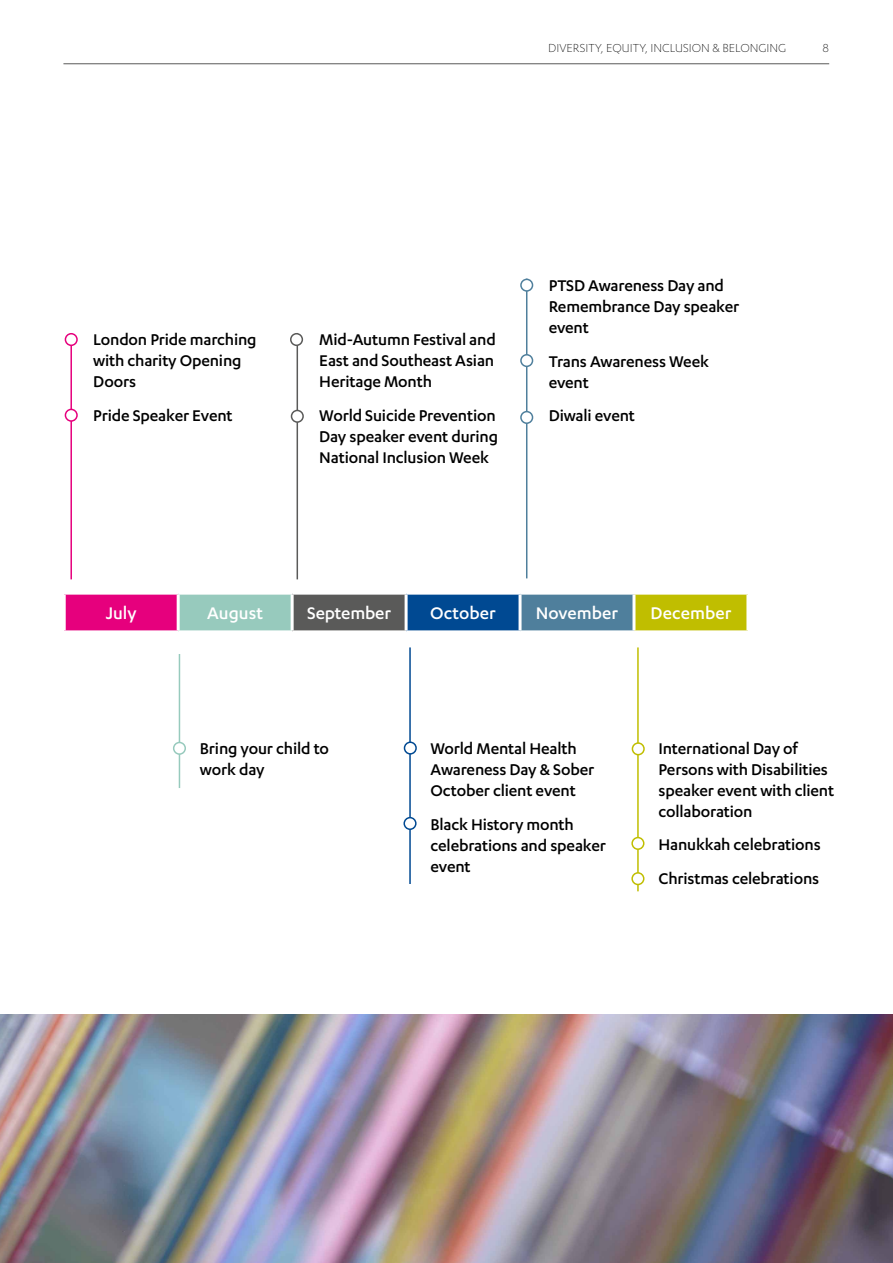
<style>
.page{position:relative;width:893px;height:1263px;background:#fff}
.page>*{position:absolute;margin:0;border:0;box-sizing:border-box;transform-origin:0 0}
.t1{font:500 19.5px "Karbon";color:#fff}
.t2{font:500 18px/21px "Karbon";letter-spacing:-.01em;color:#000}
.t3{font:300 13.5px "Karbon";color:#000}
</style>
<div class="page">
<img style="left:0;top:1014px;width:893px;height:249px">
<div style="left:64px;top:593px;width:114px;height:39px;background:#e6007d"></div>
<div style="left:178px;top:593px;width:114px;height:39px;background:#97cabd"></div>
<div style="left:292px;top:593px;width:114px;height:39px;background:#5a5a59"></div>
<div style="left:406px;top:593px;width:114px;height:39px;background:#004992"></div>
<div style="left:520px;top:593px;width:114px;height:39px;background:#4f7f9c"></div>
<div style="left:634px;top:593px;width:114px;height:39px;background:#c0be00"></div>
<hr style="left:63px;top:592px;width:115px;height:3px;background:#fff">
<hr style="left:63px;top:595px;width:3px;height:35px;background:#fff">
<hr style="left:178px;top:592px;width:114px;height:3px;background:#fff">
<hr style="left:177px;top:595px;width:3px;height:35px;background:#fff">
<hr style="left:292px;top:592px;width:114px;height:3px;background:#fff">
<hr style="left:291px;top:595px;width:3px;height:35px;background:#fff">
<hr style="left:406px;top:592px;width:114px;height:3px;background:#fff">
<hr style="left:405px;top:595px;width:3px;height:35px;background:#fff">
<hr style="left:520px;top:592px;width:114px;height:3px;background:#fff">
<hr style="left:519px;top:595px;width:3px;height:35px;background:#fff">
<hr style="left:634px;top:592px;width:115px;height:3px;background:#fff">
<hr style="left:632px;top:595px;width:3px;height:35px;background:#fff">
<hr style="left:746px;top:595px;width:3px;height:35px;background:#fff">
<hr style="left:63px;top:630px;width:115px;height:3px;background:#fff">
<hr style="left:178px;top:630px;width:114px;height:3px;background:#fff">
<hr style="left:292px;top:630px;width:114px;height:3px;background:#fff">
<hr style="left:406px;top:630px;width:114px;height:3px;background:#fff">
<hr style="left:520px;top:630px;width:114px;height:3px;background:#fff">
<hr style="left:634px;top:630px;width:115px;height:3px;background:#fff">
<hr style="left:70px;top:344px;width:2px;height:235px;background:#e6007d">
<div style="left:65px;top:333px;width:13px;height:13px;border:2px solid #e6007d;border-radius:50%"></div>
<div style="left:65px;top:409px;width:12px;height:12px;background:#fff;border-radius:50%"></div>
<div style="left:65px;top:409px;width:13px;height:13px;border:2px solid #e6007d;border-radius:50%"></div>
<hr style="left:179px;top:641px;width:1px;height:147px;background:#97cabd">
<div style="left:174px;top:742px;width:11px;height:12px;background:#fff;border-radius:50%"></div>
<div style="left:173px;top:742px;width:13px;height:13px;border:2px solid #97cabd;border-radius:50%"></div>
<hr style="left:297px;top:333px;width:1px;height:246px;background:#5a5a59">
<div style="left:291px;top:410px;width:12px;height:12px;background:#fff;border-radius:50%"></div>
<div style="left:291px;top:410px;width:13px;height:13px;border:2px solid #5a5a59;border-radius:50%"></div>
<div style="left:21px;top:641px;width:758px;height:13px;background:#fff"></div>
<hr style="left:409px;top:647px;width:2px;height:237px;background:#004992">
<div style="left:404px;top:742px;width:12px;height:12px;background:#fff;border-radius:50%"></div>
<div style="left:404px;top:741px;width:13px;height:14px;border:2px solid #004992;border-radius:50%"></div>
<div style="left:404px;top:818px;width:12px;height:11px;background:#fff;border-radius:50%"></div>
<div style="left:403px;top:817px;width:14px;height:13px;border:2px solid #004992;border-radius:50%"></div>
<hr style="left:526px;top:279px;width:1px;height:299px;background:#4f7f9c">
<div style="left:521px;top:412px;width:11px;height:11px;background:#fff;border-radius:50%"></div>
<div style="left:520px;top:411px;width:13px;height:13px;border:2px solid #4f7f9c;border-radius:50%"></div>
<hr style="left:637px;top:647px;width:2px;height:244px;background:#c0be00">
<div style="left:632px;top:743px;width:12px;height:12px;background:#fff;border-radius:50%"></div>
<div style="left:632px;top:742px;width:13px;height:13px;border:2px solid #c0be00;border-radius:50%"></div>
<div style="left:632px;top:837px;width:12px;height:12px;background:#fff;border-radius:50%"></div>
<div style="left:631px;top:837px;width:13px;height:13px;border:2px solid #c0be00;border-radius:50%"></div>
<div style="left:632px;top:873px;width:12px;height:11px;background:#fff;border-radius:50%"></div>
<div style="left:631px;top:872px;width:13px;height:13px;border:2px solid #c0be00;border-radius:50%"></div>
<div style="left:291px;top:334px;width:11px;height:11px;background:#fff;border-radius:50%"></div>
<div style="left:290px;top:333px;width:13px;height:13px;border:2px solid #5a5a59;border-radius:50%"></div>
<div style="left:521px;top:355px;width:11px;height:11px;background:#fff;border-radius:50%"></div>
<div style="left:520px;top:354px;width:13px;height:13px;border:2px solid #4f7f9c;border-radius:50%"></div>
<div style="left:521px;top:279px;width:11px;height:12px;background:#fff;border-radius:50%"></div>
<div style="left:520px;top:279px;width:13px;height:13px;border:2px solid #4f7f9c;border-radius:50%"></div>
<hr style="left:63px;top:63px;width:766px;height:1px;background:#5a5a59">
<p class="t3" style="left:548px;top:40px;width:240px">DIVERSITY, EQUITY, INCLUSION &amp; BELONGING</p>
<p class="t3" style="left:822px;top:40px;width:8px">8</p>
<p class="t2" style="left:93px;top:329px;width:165px">London Pride marching with charity Opening<br>Doors</p>
<p class="t2" style="left:93px;top:404px;width:141px">Pride Speaker Event</p>
<p class="t2" style="left:319px;top:329px;width:178px;text-align:justify">Mid-Autumn Festival and East and Southeast Asian Heritage Month</p>
<p class="t2" style="left:319px;top:404px;width:180px">World Suicide Prevention<br>Day speaker event during<br>National Inclusion Week</p>
<p class="t2" style="left:549px;top:274px;width:192px">PTSD Awareness Day and<br>Remembrance Day speaker event</p>
<p class="t2" style="left:549px;top:350px;width:162px">Trans Awareness Week event</p>
<p class="t2" style="left:549px;top:405px;width:88px">Diwali event</p>
<p class="t1" style="left:106px;top:602px;width:32px">July</p>
<p class="t1" style="left:207px;top:602px;width:57px">August</p>
<p class="t1" style="left:307px;top:602px;width:85px">September</p>
<p class="t1" style="left:430px;top:602px;width:67px">October</p>
<p class="t1" style="left:536px;top:602px;width:84px">November</p>
<p class="t1" style="left:651px;top:602px;width:82px">December</p>
<p class="t2" style="left:200px;top:737px;width:131px">Bring your child to work day</p>
<p class="t2" style="left:431px;top:737px;width:165px">World Mental Health<br>Awareness Day &amp; Sober<br>October client event</p>
<p class="t2" style="left:431px;top:813px;width:177px">Black History month celebrations and speaker event</p>
<p class="t2" style="left:658px;top:737px;width:177px">International Day of<br>Persons with Disabilities speaker event with client collaboration</p>
<p class="t2" style="left:658px;top:827px;width:164px;line-height:33.8px">Hanukkah celebrations<br>Christmas celebrations</p>
</div>
